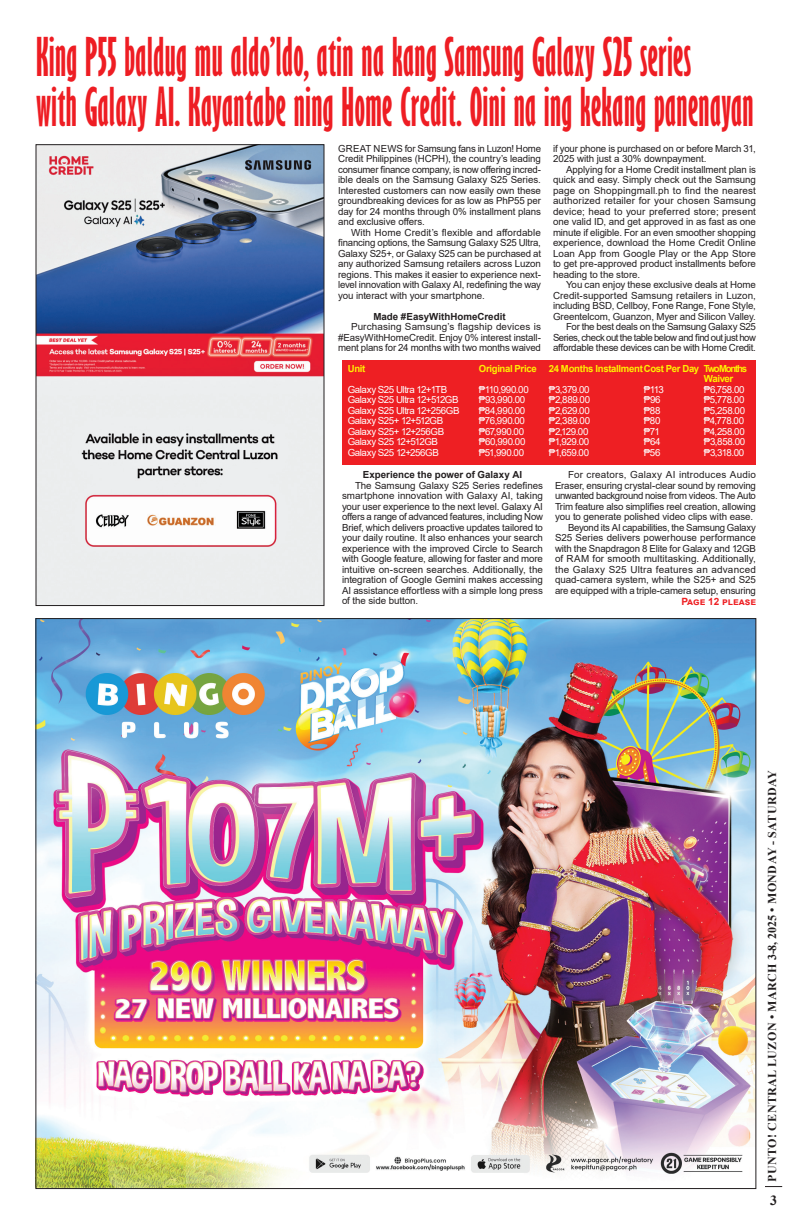
<style>
.page{position:relative;width:792px;height:1224px;background:#fff}
.page>*{position:absolute;margin:0;border:0;box-sizing:border-box;transform-origin:0 0}
.t1{font:700 extra-condensed 49.2px/50px "Gill Sans";letter-spacing:.01em;color:#ee1d23;scale:.8 1}
.t2{font:700 14px "Times New Roman";color:#231f20}
.t3{font:700 12px "Times New Roman";letter-spacing:.035em;color:#231f20}
.t4{font:700 10px "Arial";color:#ee1f23}
.t5{font:9.8px/10.5px "Arial";letter-spacing:-.01em;color:#231f20;text-align:justify}
.t6{font:9.8px "Arial";letter-spacing:-.04em;color:#fff}
.t7{font:700 9.8px/10.5px "Arial";letter-spacing:-.03em;color:#fff101}
.t8{font:700 9.8px "Arial";color:#231f20}
</style>
<div class="page">
<svg style="left:765px;top:1186px;width:17px;height:1px"></svg>
<img style="left:38px;top:620px;width:716px;height:567px">
<img style="left:38px;top:147px;width:284px;height:457px">
<div style="left:342px;top:361px;width:414px;height:104px;background:#ee1f23"></div>
<h1 class="t1" style="left:36px;top:31px;width:899px">King P55 baldug mu aldo’ldo, atin na kang Samsung Galaxy S25 series<br>with Galaxy AI. Kayantabe ning Home Credit. Oini na ing kekang panenayan</h1>
<p class="t5" style="left:338px;top:143px;width:204px">GREAT NEWS for Samsung fans in Luzon! Home Credit Philippines (HCPH), the country’s leading consumer finance company, is now offering incred&shy;ible deals on the Samsung Galaxy S25 Series.<br>Interested customers can now easily own these groundbreaking devices for as low as PhP55 per day for 24 months through 0% installment plans and exclusive offers.</p>
<p class="t5" style="left:338px;top:227px;width:204px;text-indent:13px">With Home Credit’s flexible and affordable financing options, the Samsung Galaxy S25 Ultra, Galaxy S25+, or Galaxy S25 can be purchased at any authorized Samsung retailers across Luzon regions. This makes it easier to experience next&shy;level innovation with Galaxy AI, redefining the way you interact with your smartphone.</p>
<p class="t8" style="left:373px;top:309px;width:134px">Made #EasyWithHomeCredit</p>
<p class="t5" style="left:338px;top:322px;width:204px;text-indent:13px">Purchasing Samsung’s flagship devices is #EasyWithHomeCredit. Enjoy 0% interest install&shy;ment plans for 24 months with two months waived</p>
<p class="t5" style="left:553px;top:143px;width:204px">if your phone is purchased on or before March 31,<br>2025 with just a 30% downpayment.</p>
<p class="t5" style="left:553px;top:164px;width:205px;text-indent:13px">Applying for a Home Credit installment plan is quick and easy. Simply check out the Samsung page on Shoppingmall.ph to find the nearest authorized retailer for your chosen Samsung device; head to your preferred store; present one valid ID, and get approved in as fast as one minute if eligible. For an even smoother shopping experience, download the Home Credit Online Loan App from Google Play or the App Store to get pre-approved product installments before heading to the store.</p>
<p class="t5" style="left:553px;top:280px;width:204px;text-align:right">You can enjoy these exclusive deals at Home Credit-supported Samsung retailers in Luzon, including BSD, Cellboy, Fone Range, Fone Style, Greentelcom, Guanzon, Myer and Silicon Valley.<br>For the best deals on the Samsung Galaxy S25<br>Series, check out the table below and find out just how affordable these devices can be with Home Credit.</p>
<p class="t7" style="left:348px;top:363px;width:19px">Unit</p>
<p class="t7" style="left:704px;top:363px;width:45px;text-indent:-225px">Original Price 24 Months InstallmentCost Per Day Two Months<br>Waiver</p>
<p class="t6" style="left:348px;top:383px;width:101px">Galaxy S25 Ultra 12+1TB</p>
<p class="t6" style="left:479px;top:383px;width:52px">₱110,990.00</p>
<p class="t6" style="left:549px;top:383px;width:42px">₱3,379.00</p>
<p class="t6" style="left:644px;top:383px;width:22px">₱113</p>
<p class="t6" style="left:704px;top:383px;width:42px">₱6,758.00</p>
<p class="t6" style="left:348px;top:393px;width:112px">Galaxy S25 Ultra 12+512GB</p>
<p class="t6" style="left:479px;top:393px;width:48px">₱93,990.00</p>
<p class="t6" style="left:549px;top:393px;width:43px">₱2,889.00</p>
<p class="t6" style="left:644px;top:393px;width:18px">₱96</p>
<p class="t6" style="left:704px;top:393px;width:42px">₱5,778.00</p>
<p class="t6" style="left:348px;top:404px;width:113px">Galaxy S25 Ultra 12+256GB</p>
<p class="t6" style="left:479px;top:404px;width:48px">₱84,990.00</p>
<p class="t6" style="left:549px;top:404px;width:43px">₱2,629.00</p>
<p class="t6" style="left:644px;top:404px;width:18px">₱88</p>
<p class="t6" style="left:704px;top:404px;width:43px">₱5,258.00</p>
<p class="t6" style="left:348px;top:414px;width:97px">Galaxy S25+ 12+512GB</p>
<p class="t6" style="left:479px;top:414px;width:48px">₱76,990.00</p>
<p class="t6" style="left:549px;top:414px;width:43px">₱2,389.00</p>
<p class="t6" style="left:644px;top:414px;width:18px">₱80</p>
<p class="t6" style="left:704px;top:414px;width:42px">₱4,778.00</p>
<p class="t6" style="left:348px;top:425px;width:98px">Galaxy S25+ 12+256GB</p>
<p class="t6" style="left:479px;top:425px;width:47px">₱67,990.00</p>
<p class="t6" style="left:549px;top:425px;width:41px">₱2,129.00</p>
<p class="t6" style="left:644px;top:425px;width:18px">₱71</p>
<p class="t6" style="left:704px;top:425px;width:43px">₱4,258.00</p>
<p class="t6" style="left:348px;top:435px;width:92px">Galaxy S25 12+512GB</p>
<p class="t6" style="left:479px;top:435px;width:48px">₱60,990.00</p>
<p class="t6" style="left:549px;top:435px;width:42px">₱1,929.00</p>
<p class="t6" style="left:644px;top:435px;width:18px">₱64</p>
<p class="t6" style="left:704px;top:435px;width:43px">₱3,858.00</p>
<p class="t6" style="left:348px;top:446px;width:93px">Galaxy S25 12+256GB</p>
<p class="t6" style="left:479px;top:446px;width:47px">₱51,990.00</p>
<p class="t6" style="left:549px;top:446px;width:42px">₱1,659.00</p>
<p class="t6" style="left:644px;top:446px;width:18px">₱56</p>
<p class="t6" style="left:704px;top:446px;width:42px">₱3,318.00</p>
<p class="t8" style="left:363px;top:468px;width:161px">Experience the power of Galaxy AI</p>
<p class="t5" style="left:342px;top:480px;width:203px;text-indent:13px">The Samsung Galaxy S25 Series redefines smartphone innovation with Galaxy AI, taking your user experience to the next level. Galaxy AI offers a range of advanced features, including Now Brief, which delivers proactive updates tailored to your daily routine. It also enhances your search experience with the improved Circle to Search with Google feature, allowing for faster and more intuitive on-screen searches. Additionally, the integration of Google Gemini makes accessing AI assistance effortless with a simple long press of the side button.</p>
<p class="t5" style="left:555px;top:470px;width:203px;text-align:right">For creators, Galaxy AI introduces Audio Eraser, ensuring crystal-clear sound by removing unwanted background noise from videos. The Auto Trim feature also simplifies reel creation, allowing you to generate polished video clips with ease.<br>Beyond its AI capabilities, the Samsung Galaxy S25 Series delivers powerhouse performance with the Snapdragon 8 Elite for Galaxy and 12GB of RAM for smooth multitasking. Additionally, the Galaxy S25 Ultra features an advanced quad-camera system, while the S25+ and S25 are equipped with a triple-camera setup, ensuring</p>
<p class="t4" style="left:681px;top:594px;width:76px">Page 12 please</p>
<p class="t3" style="left:763px;top:1182px;width:413px;rotate:-90deg">PUNTO! CENTRAL LUZON • MARCH 3-8, 2025 • MONDAY - SATURDAY</p>
<h2 class="t2" style="left:770px;top:1191px;width:8px">3</h2>
</div>
